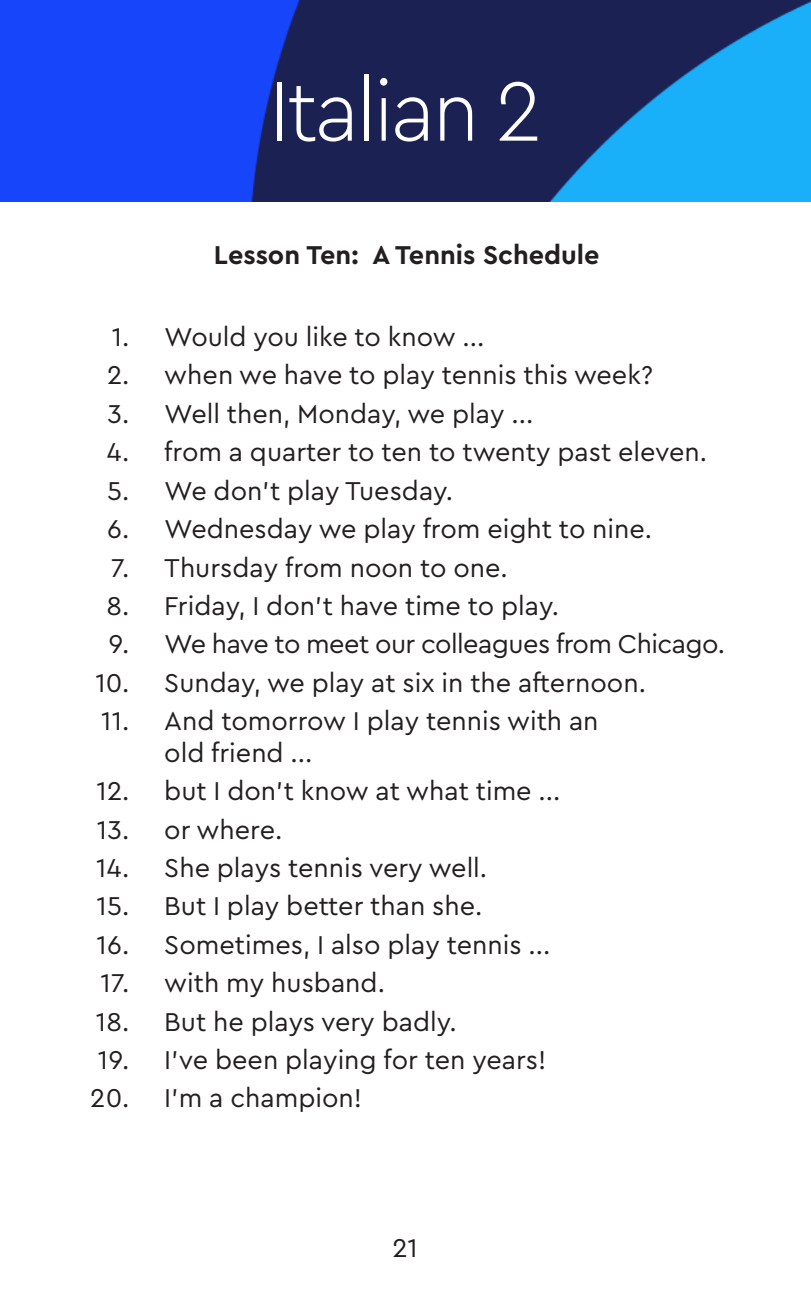
<style>
.page{position:relative;width:811px;height:1297px;background:#fff}
.page>*{position:absolute;margin:0;border:0;box-sizing:border-box;transform-origin:0 0}
.t1{font:300 87.98px "Cera PRO";letter-spacing:-.03em;color:#fff;scale:.96 1}
.t2{font:27px/31.5px "Cera PRO";color:#231f20}
.t3{font:27px "Cera PRO";letter-spacing:-.02em;color:#231f20}
.t4{font:700 27px "Cera PRO";color:#231f20}
</style>
<div class="page">
<img style="left:0;top:0;width:811px;height:201px">
<h1 class="t1" style="left:269px;top:53px;width:285px">Italian 2</h1>
<p class="t2" style="left:112px;top:320px;width:19px">1.</p>
<p class="t2" style="left:107px;top:358px;width:24px">2.</p>
<p class="t2" style="left:108px;top:397px;width:23px">3.</p>
<p class="t2" style="left:107px;top:435px;width:24px">4.</p>
<p class="t2" style="left:107px;top:473px;width:24px">5.</p>
<p class="t2" style="left:107px;top:512px;width:24px">6.</p>
<p class="t2" style="left:111px;top:550px;width:20px">7.</p>
<p class="t2" style="left:106px;top:589px;width:24px">8.</p>
<p class="t2" style="left:109px;top:627px;width:22px">9.</p>
<p class="t2" style="left:96px;top:665px;width:35px">10.</p>
<p class="t2" style="left:101px;top:704px;width:30px">11.</p>
<p class="t2" style="left:96px;top:774px;width:35px">12.</p>
<p class="t2" style="left:97px;top:812px;width:34px">13.</p>
<p class="t2" style="left:96px;top:850px;width:35px">14.</p>
<p class="t2" style="left:96px;top:889px;width:34px">15.</p>
<p class="t2" style="left:97px;top:927px;width:34px">16.</p>
<p class="t2" style="left:101px;top:965px;width:30px">17.</p>
<p class="t2" style="left:96px;top:1004px;width:35px">18.</p>
<p class="t2" style="left:98px;top:1042px;width:33px">19.</p>
<p class="t2" style="left:90px;top:1081px;width:41px">20.</p>
<p class="t4" style="left:214px;top:236px;width:387px">Lesson Ten: A Tennis Schedule</p>
<p class="t2" style="left:164px;top:320px;width:322px">Would you like to know ...</p>
<p class="t2" style="left:164px;top:358px;width:490px">when we have to play tennis this week?</p>
<p class="t2" style="left:164px;top:397px;width:370px">Well then, Monday, we play ...</p>
<p class="t2" style="left:164px;top:435px;width:544px">from a quarter to ten to twenty past eleven.</p>
<p class="t2" style="left:164px;top:473px;width:290px">We don’t play Tuesday.</p>
<p class="t2" style="left:164px;top:512px;width:489px">Wednesday we play from eight to nine.</p>
<p class="t2" style="left:164px;top:550px;width:345px">Thursday from noon to one.</p>
<p class="t2" style="left:164px;top:589px;width:396px">Friday, I don’t have time to play.</p>
<p class="t3" style="left:164px;top:626px;width:562px">We have to meet our colleagues from Chicago.</p>
<p class="t2" style="left:164px;top:665px;width:483px">Sunday, we play at six in the afternoon.</p>
<p class="t2" style="left:164px;top:704px;width:436px">And tomorrow I play tennis with an old friend ...</p>
<p class="t2" style="left:164px;top:774px;width:397px">but I don’t know at what time ...</p>
<p class="t2" style="left:164px;top:812px;width:120px">or where.</p>
<p class="t2" style="left:164px;top:850px;width:324px">She plays tennis very well.</p>
<p class="t2" style="left:164px;top:889px;width:320px">But I play better than she.</p>
<p class="t2" style="left:164px;top:927px;width:387px">Sometimes, I also play tennis ...</p>
<p class="t2" style="left:164px;top:965px;width:222px">with my husband.</p>
<p class="t2" style="left:164px;top:1004px;width:294px">But he plays very badly.</p>
<p class="t2" style="left:164px;top:1042px;width:383px">I’ve been playing for ten years!</p>
<p class="t2" style="left:164px;top:1081px;width:199px">I’m a champion!</p>
<p class="t2" style="left:392px;top:1230px;width:27px">21</p>
</div>
